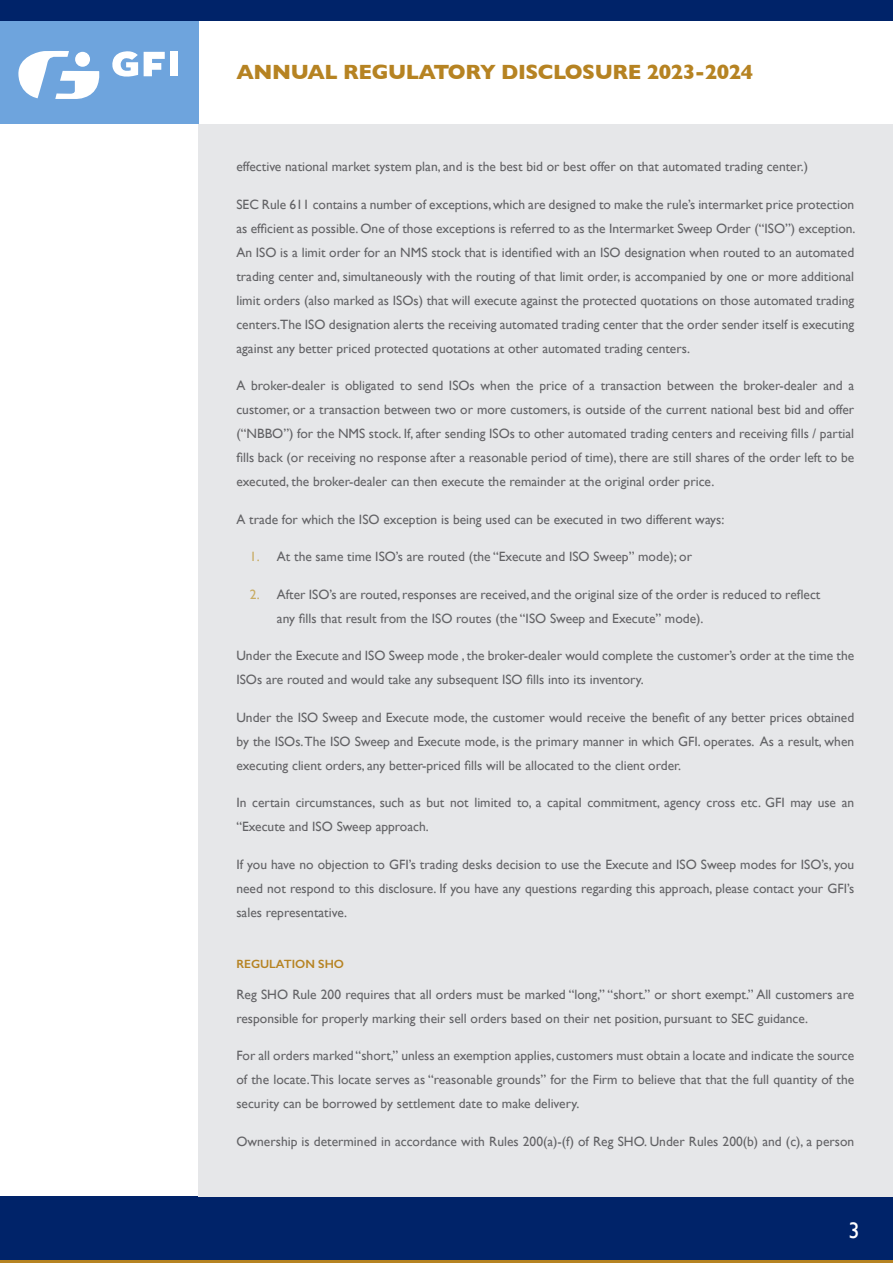
<style>
.page{position:relative;width:893px;height:1263px;background:#fff}
.page>*{position:absolute;margin:0;border:0;box-sizing:border-box;transform-origin:0 0}
.t1{font:22.5px "Gill Sans";color:#fff}
.t2{font:700 21px "Gill Sans";letter-spacing:-.02em;color:#b68322}
.Body_Copy{font:13.5px/24px "Gill Sans";color:#636366;text-align:justify}
.subSection_Title{font:600 12px "Gill Sans";color:#b68322}
.s1{color:#c8ab62}
</style>
<div class="page">
<div style="left:0;top:20px;width:198px;height:104px;background:#6ea4dd"></div>
<div style="left:0;top:1196px;width:893px;height:67px;background:#002369"></div>
<div style="left:198px;top:124px;width:695px;height:1072px;background:#e6e7e9"></div>
<div style="left:0;top:0;width:893px;height:20px;background:#002369"></div>
<hr style="left:0;top:1260px;width:893px;height:3px;background:#b68322">
<svg style="left:18px;top:51px;width:82px;height:48px"></svg>
<div style="left:75px;top:52px;width:15px;height:15px;background:#fff;border-radius:50%"></div>
<div style="left:170px;top:52px;width:8px;height:24px;background:#fff"></div>
<svg style="left:144px;top:52px;width:21px;height:24px"></svg>
<svg style="left:112px;top:51px;width:26px;height:26px"></svg>
<h2 class="t2" style="left:236px;top:55px;width:518px">ANNUAL REGULATORY DISCLOSURE 2023-2024</h2>
<p class="Body_Copy" style="left:236px;top:155px;width:573px">effective national market system plan, and is the best bid or best offer on that automated trading center.)</p>
<p class="Body_Copy" style="left:236px;top:192px;width:621px">SEC Rule 611 contains a number of exceptions, which are designed to make the rule’s intermarket price protection as efficient as possible. One of those exceptions is referred to as the Intermarket Sweep Order (“ISO”) exception.<br>An ISO is a limit order for an NMS stock that is identified with an ISO designation when routed to an automated trading center and, simultaneously with the routing of that limit order, is accompanied by one or more additional limit orders (also marked as ISOs) that will execute against the protected quotations on those automated trading centers.The ISO designation alerts the receiving automated trading center that the order sender itself is executing against any better priced protected quotations at other automated trading centers.</p>
<p class="Body_Copy" style="left:236px;top:374px;width:619px">A broker-dealer is obligated to send ISOs when the price of a transaction between the broker-dealer and a customer, or a transaction between two or more customers, is outside of the current national best bid and offer (“NBBO”) for the NMS stock. If, after sending ISOs to other automated trading centers and receiving fills / partial fills back (or receiving no response after a reasonable period of time), there are still shares of the order left to be executed, the broker-dealer can then execute the remainder at the original order price.</p>
<p class="Body_Copy" style="left:236px;top:507px;width:489px">A trade for which the ISO exception is being used can be executed in two different ways:</p>
<p class="Body_Copy" style="left:250px;top:545px;width:444px"><span class="s1">1.</span> At the same time ISO’s are routed (the “Execute and ISO Sweep” mode); or</p>
<p class="Body_Copy" style="left:277px;top:582px;width:545px;text-indent:-27px"><span class="s1">2.</span> After ISO’s are routed, responses are received, and the original size of the order is reduced to reflect any fills that result from the ISO routes (the “ISO Sweep and Execute” mode).</p>
<p class="Body_Copy" style="left:236px;top:644px;width:619px">Under the Execute and ISO Sweep mode , the broker-dealer would complete the customer’s order at the time the<br>ISOs are routed and would take any subsequent ISO fills into its inventory.</p>
<p class="Body_Copy" style="left:236px;top:705px;width:619px">Under the ISO Sweep and Execute mode, the customer would receive the benefit of any better prices obtained by the ISOs. The ISO Sweep and Execute mode, is the primary manner in which GFI. operates. As a result, when executing client orders, any better-priced fills will be allocated to the client order.</p>
<p class="Body_Copy" style="left:236px;top:791px;width:619px">In certain circumstances, such as but not limited to, a capital commitment, agency cross etc. GFI may use an “Execute and ISO Sweep approach.</p>
<p class="Body_Copy" style="left:236px;top:852px;width:619px">If you have no objection to GFI’s trading desks decision to use the Execute and ISO Sweep modes for ISO’s, you need not respond to this disclosure. If you have any questions regarding this approach, please contact your GFI’s sales representative.</p>
<p class="subSection_Title" style="left:236px;top:957px;width:109px">REGULATION SHO</p>
<p class="Body_Copy" style="left:236px;top:982px;width:619px">Reg SHO Rule 200 requires that all orders must be marked “long,” “short.” or short exempt.” All customers are responsible for properly marking their sell orders based on their net position, pursuant to SEC guidance.</p>
<p class="Body_Copy" style="left:236px;top:1043px;width:619px">For all orders marked “short,” unless an exemption applies, customers must obtain a locate and indicate the source of the locate. This locate serves as “reasonable grounds” for the Firm to believe that that the full quantity of the security can be borrowed by settlement date to make delivery.</p>
<p class="Body_Copy" style="left:236px;top:1129px;width:619px">Ownership is determined in accordance with Rules 200(a)-(f) of Reg SHO. Under Rules 200(b) and (c), a person</p>
<h1 class="t1" style="left:848px;top:1217px;width:13px">3</h1>
</div>
